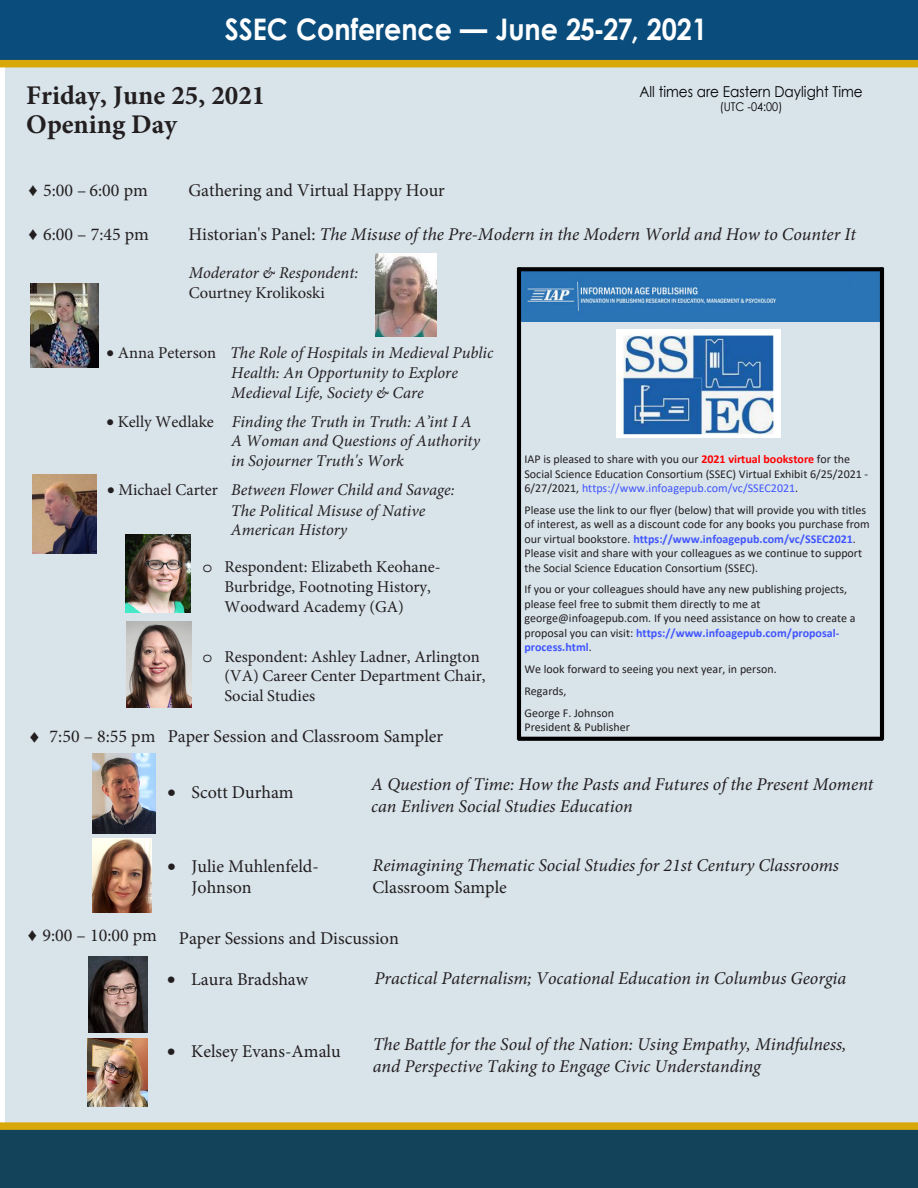
<style>
.page{position:relative;width:918px;height:1188px;background:#fff}
.page>*{position:absolute;margin:0;border:0;box-sizing:border-box;transform-origin:0 0}
.t1{font:700 29.7px "Century Gothic";color:#fff;scale:.91 1}
.t2{font:700 27px/29.7px "Minion Pro";color:#231f20}
.t3{font:italic 18px/21.6px "Minion Pro";color:#221e1f}
.t4{font:italic 18px/21.6px "Minion Pro";color:#231f20}
.t5{font:18px "Minion Pro";color:#231f20}
.t6{font:18px/21.8px "Minion Pro";color:#221e1f}
.t7{font:italic 16.5px/19.6px "Minion Pro";color:#231f20}
.t8{font:16.5px/19.8px "Minion Pro";color:#221e1f}
.t9{font:16.5px "Minion Pro";color:#231f20}
.t10{font:15px "Century Gothic";color:#000;scale:.91 1}
.t11{font:12px/14.4px "Calibri";color:#231f20}
.t12{font:12px "Century Gothic";color:#000;scale:.91 1}
.s1{font-family:"Impact"}
.s2{font-family:"Impact";color:#231f20}
.s3{font-style:normal}
.s4{font-family:"Courier Std"}
.s5{font-weight:700;color:#f00}
.s6{color:#4055ff}
.s7{font-weight:700;color:#4055ff}
</style>
<div class="page">
<div style="left:5px;top:66px;width:913px;height:1119px;background:#d8e3ea"></div>
<svg style="left:0;top:1122px;width:918px;height:66px;background:#2a4e52"></svg>
<svg style="left:0;top:0;width:918px;height:67px;background:#1f566f"></svg>
<img style="left:375px;top:253px;width:62px;height:83px">
<img style="left:126px;top:534px;width:65px;height:78px">
<img style="left:88px;top:957px;width:59px;height:75px">
<img style="left:87px;top:1039px;width:60px;height:68px">
<img style="left:92px;top:753px;width:63px;height:80px">
<img style="left:127px;top:621px;width:65px;height:86px">
<img style="left:93px;top:838px;width:59px;height:75px">
<img style="left:30px;top:283px;width:69px;height:84px">
<img style="left:32px;top:475px;width:64px;height:78px">
<img style="left:520px;top:271px;width:361px;height:50px">
<img style="left:617px;top:329px;width:163px;height:108px">
<hr style="left:518px;top:268px;width:365px;height:2px;background:#000">
<hr style="left:518px;top:738px;width:365px;height:2px;background:#000">
<hr style="left:881px;top:268px;width:2px;height:472px;background:#000">
<hr style="left:518px;top:268px;width:2px;height:472px;background:#000">
<p class="t1" style="left:225px;top:6px;width:532px">SSEC Conference — June 25-27, 2021</p>
<p class="t2" style="left:26px;top:80px;width:241px">Friday, June 25, 2021<br>Opening Day</p>
<p class="t10" style="left:639px;top:81px;width:247px">All times are Eastern Daylight Time</p>
<p class="t12" style="left:720px;top:98px;width:70px">(UTC -04:00)</p>
<h3 class="t5" style="left:27px;top:178px;width:122px"><span class="s1">♦</span> 5:00 – 6:00 pm</h3>
<h3 class="t5" style="left:188px;top:178px;width:258px">Gathering and Virtual Happy Hour</h3>
<h3 class="t6" style="left:27px;top:223px;width:123px"><span class="s2">♦</span> 6:00 – 7:45 pm</h3>
<h3 class="t3" style="left:188px;top:223px;width:669px"><span class="s3">Historian's Panel:</span> The Misuse of the Pre-Modern in the Modern World and How to Counter It</h3>
<h3 class="t7" style="left:189px;top:263px;width:171px">Moderator &amp; Respondent:</h3>
<h3 class="t9" style="left:189px;top:282px;width:138px">Courtney Krolikoski</h3>
<h3 class="t7" style="left:231px;top:343px;width:264px;text-indent:-125px">• <span class="s3">Anna Peterson</span> The Role of Hospitals in Medieval Public<br>Health: An Opportunity to Explore<br>Medieval Life, Society &amp; Care</h3>
<h3 class="t7" style="left:231px;top:412px;width:250px;text-indent:-125px">• <span class="s3">Kelly Wedlake</span> Finding the Truth in Truth: A’int I A<br>A Woman and Questions of Authority in Sojourner Truth's Work</h3>
<h3 class="t7" style="left:231px;top:479px;width:225px;line-height:20.4px;text-indent:-124px">• <span class="s3">Michael Carter</span> Between Flower Child and Savage:<br>The Political Misuse of Native<br>American History</h3>
<h3 class="t8" style="left:224px;top:557px;width:218px;text-indent:-22px"><span class="s4">o</span> Respondent: Elizabeth Keohane-<br>Burbridge, Footnoting History,<br>Woodward Academy (GA)</h3>
<h3 class="t8" style="left:224px;top:647px;width:263px;text-indent:-22px"><span class="s4">o</span> Respondent: Ashley Ladner, Arlington (VA) Career Center Department Chair,<br>Social Studies</h3>
<p class="t11" style="left:524px;top:452px;width:345px">IAP is pleased to share with you our <span class="s5">2021 virtual bookstore</span> for the<br>Social Science Education Consortium (SSEC) Virtual Exhibit 6/25/2021 -<br>6/27/2021, <span class="s6">https://www.infoagepub.com/vc/SSEC2021</span>.</p>
<p class="t11" style="left:524px;top:502px;width:347px">Please use the link to our flyer (below) that will provide you with titles of interest, as well as a discount code for any books you purchase from our virtual bookstore. <span class="s7">https://www.infoagepub.com/vc/SSEC2021</span>.<br>Please visit and share with your colleagues as we continue to support the Social Science Education Consortium (SSEC).</p>
<p class="t11" style="left:524px;top:582px;width:333px">If you or your colleagues should have any new publishing projects, please feel free to submit them directly to me at george@infoagepub.com. If you need assistance on how to create a proposal you can visit: <span class="s7">https://www.infoagepub.com/proposal&shy;process.html</span>.</p>
<p class="t11" style="left:524px;top:658px;width:254px;line-height:21.9px">We look forward to seeing you next year, in person.<br>Regards,<br>George F. Johnson</p>
<p class="t11" style="left:524px;top:720px;width:107px">President &amp; Publisher</p>
<h3 class="t5" style="left:28px;top:725px;width:417px">♦ 7:50 – 8:55 pm Paper Session and Classroom Sampler</h3>
<h3 class="t6" style="left:168px;top:781px;width:128px">• Scott Durham</h3>
<h3 class="t3" style="left:371px;top:774px;width:504px">A Question of Time: How the Pasts and Futures of the Present Moment can Enliven Social Studies Education</h3>
<h3 class="t6" style="left:192px;top:855px;width:129px;text-indent:-24px">• Julie Muhlenfeld-<br>Johnson</h3>
<h3 class="t3" style="left:373px;top:855px;width:468px">Reimagining Thematic Social Studies for 21st Century Classrooms</h3>
<h3 class="t6" style="left:373px;top:876px;width:136px">Classroom Sample</h3>
<h3 class="t5" style="left:27px;top:926px;width:374px"><span class="s1">♦</span> 9:00 – 10:00 pm Paper Sessions and Discussion</h3>
<h3 class="t6" style="left:167px;top:968px;width:142px">• Laura Bradshaw</h3>
<h3 class="t6" style="left:167px;top:1041px;width:175px">• Kelsey Evans-Amalu</h3>
<h3 class="t4" style="left:374px;top:968px;width:473px">Practical Paternalism; Vocational Education in Columbus Georgia</h3>
<h3 class="t4" style="left:373px;top:1034px;width:475px">The Battle for the Soul of the Nation: Using Empathy, Mindfulness, and Perspective Taking to Engage Civic Understanding</h3>
</div>
